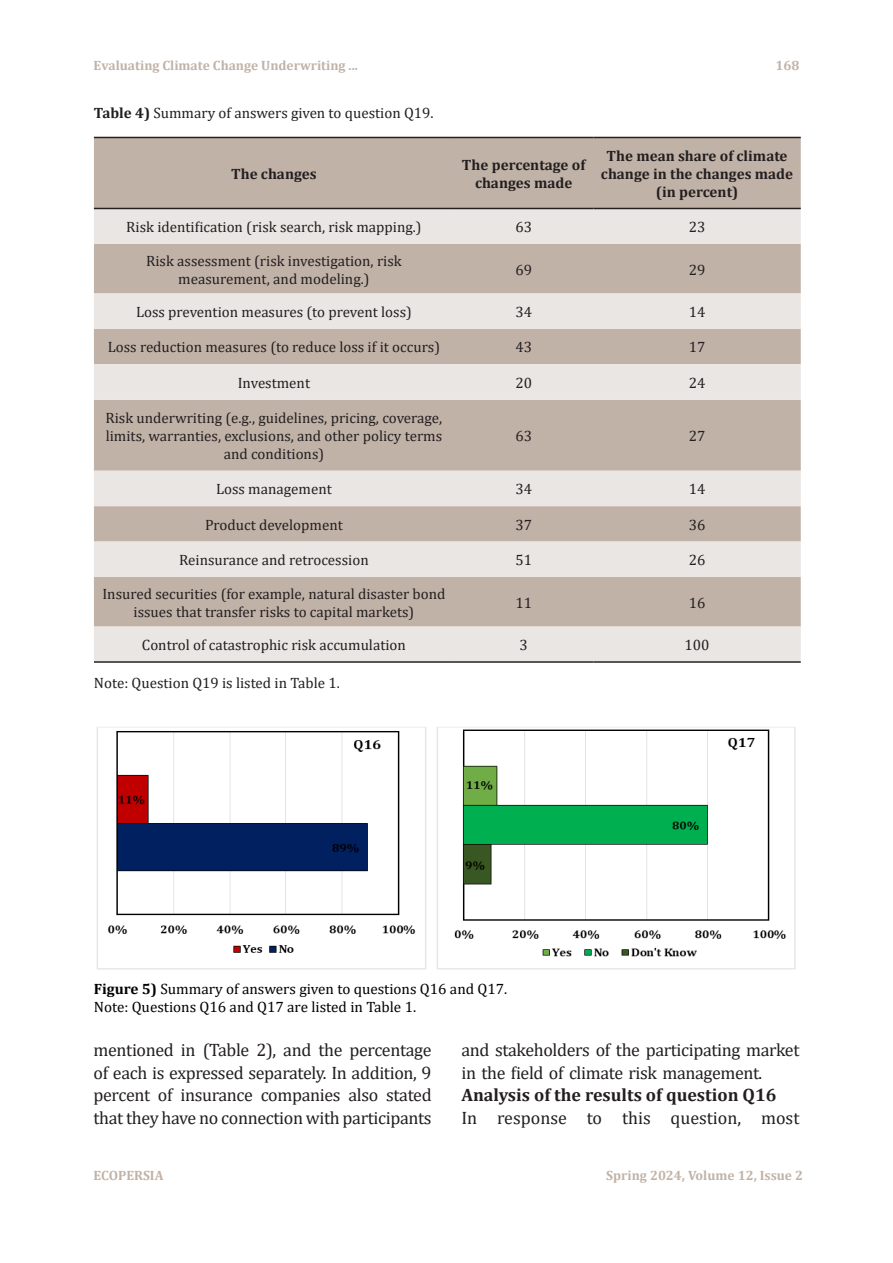
<style>
.page{position:relative;width:893px;height:1263px;background:#fff}
.page>*{position:absolute;margin:0;border:0;box-sizing:border-box;transform-origin:0 0}
.t1{font:18px/22.5px "Cambria";letter-spacing:-.02em;color:#231f20;text-align:justify}
.t2{font:700 18px "Cambria";color:#231f20}
.t3{font:18px "Cambria";color:#231f20}
.t4{font:15px/18px "Cambria";color:#231f20;text-align:center}
.Table_Caption{font:15px "Cambria";color:#000}
.t5{font:700 15px/18px "Cambria";color:#231f20;text-align:center}
.t6{font:700 13.5px "Cambria";color:#c1b2a7}
.s1{font-weight:700}
</style>
<div class="page">
<img style="left:97px;top:727px;width:699px;height:243px">
<div style="left:94px;top:138px;width:707px;height:70px;background:#c1b2a7"></div>
<svg style="left:94px;top:209px;width:707px;height:452px;background:#d4cac3"></svg>
<hr style="left:593px;top:137px;width:208px;height:1px;background:#231f20">
<hr style="left:454px;top:137px;width:139px;height:1px;background:#231f20">
<hr style="left:94px;top:137px;width:360px;height:1px;background:#231f20">
<hr style="left:593px;top:208px;width:208px;height:1px;background:#231f20">
<hr style="left:454px;top:208px;width:139px;height:1px;background:#231f20">
<hr style="left:94px;top:208px;width:360px;height:1px;background:#231f20">
<hr style="left:593px;top:661px;width:208px;height:2px;background:#231f20">
<hr style="left:454px;top:661px;width:139px;height:2px;background:#231f20">
<hr style="left:94px;top:661px;width:360px;height:2px;background:#231f20">
<p class="t6" style="left:94px;top:56px;width:266px">Evaluating Climate Change Underwriting ...</p>
<p class="t4" style="left:94px;top:104px;width:341px"><span class="s1">Table 4)</span> Summary of answers given to question Q19.</p>
<p class="t5" style="left:231px;top:164px;width:87px">The changes</p>
<p class="t4" style="left:126px;top:218px;width:297px">Risk identification (risk search, risk mapping (.</p>
<p class="t4" style="left:146px;top:251px;width:257px">Risk assessment (risk investigation, risk</p>
<p class="t4" style="left:178px;top:269px;width:193px">measurement, and modeling (.</p>
<p class="t4" style="left:136px;top:303px;width:277px">Loss prevention measures (to prevent loss(</p>
<p class="t4" style="left:108px;top:338px;width:334px">Loss reduction measures (to reduce loss itif occurs(</p>
<p class="t4" style="left:238px;top:374px;width:74px">Investment</p>
<p class="t4" style="left:106px;top:409px;width:338px">Risk underwriting ( g.e ., guidelines, pricing, coverage, limits, warranties, exclusions, and other policy terms and conditions(</p>
<p class="t4" style="left:216px;top:480px;width:117px">Loss management</p>
<p class="t4" style="left:205px;top:515px;width:139px">Product development</p>
<p class="t4" style="left:179px;top:551px;width:191px">Reinsurance and retrocession</p>
<p class="t4" style="left:102px;top:584px;width:344px">Insured securities (for example, natural disaster bond</p>
<p class="t4" style="left:134px;top:602px;width:282px">issues that transfer risks to capital markets(</p>
<p class="t4" style="left:142px;top:636px;width:266px">Control of catastrophic risk accumulation</p>
<p class="t4" style="left:94px;top:673px;width:247px">Note: Question Q19 is listed in Table 1.</p>
<p class="t6" style="left:775px;top:56px;width:25px">168</p>
<p class="t5" style="left:462px;top:155px;width:125px">The percentage of</p>
<p class="t5" style="left:475px;top:173px;width:99px">changes made</p>
<p class="t5" style="left:601px;top:146px;width:194px">The mean share of climate change in the changes made (in percent(</p>
<p class="t4" style="left:515px;top:218px;width:18px">63</p>
<p class="t4" style="left:689px;top:218px;width:18px">23</p>
<p class="t4" style="left:515px;top:260px;width:18px">69</p>
<p class="t4" style="left:689px;top:260px;width:18px">29</p>
<p class="t4" style="left:515px;top:303px;width:18px">34</p>
<p class="t4" style="left:689px;top:303px;width:18px">14</p>
<p class="t4" style="left:515px;top:338px;width:18px">43</p>
<p class="t4" style="left:689px;top:338px;width:18px">17</p>
<p class="t4" style="left:515px;top:374px;width:18px">20</p>
<p class="t4" style="left:689px;top:374px;width:18px">24</p>
<p class="t4" style="left:515px;top:427px;width:18px">63</p>
<p class="t4" style="left:689px;top:427px;width:18px">27</p>
<p class="t4" style="left:515px;top:480px;width:18px">34</p>
<p class="t4" style="left:689px;top:480px;width:18px">14</p>
<p class="t4" style="left:515px;top:515px;width:18px">37</p>
<p class="t4" style="left:689px;top:515px;width:18px">36</p>
<p class="t4" style="left:515px;top:551px;width:18px">51</p>
<p class="t4" style="left:689px;top:551px;width:18px">26</p>
<p class="t4" style="left:515px;top:593px;width:18px">11</p>
<p class="t4" style="left:689px;top:593px;width:18px">16</p>
<p class="t4" style="left:519px;top:636px;width:10px">3</p>
<p class="t4" style="left:685px;top:636px;width:26px">100</p>
<p class="Table_Caption" style="left:94px;top:980px;width:415px"><span class="s1">Figure 5)</span> Summary of answers given to questions Q16 and Q17.</p>
<p class="Table_Caption" style="left:94px;top:998px;width:324px">Note: Questions Q16 and Q17 are listed in Table 1.</p>
<p class="t1" style="left:94px;top:1039px;width:340px">mentioned in (Table , )2 and the percentage of each is expressed separately In. addition 9, percent of insurance companies also stated that they have no connection with participants</p>
<p class="t1" style="left:461px;top:1039px;width:340px">and stakeholders of the participating market in the field of climate risk management.</p>
<p class="t2" style="left:461px;top:1082px;width:316px">Analysis of the results of question Q16</p>
<p class="t1" style="left:761px;top:1106px;width:40px">most</p>
<p class="t1" style="left:622px;top:1106px;width:30px">this</p>
<p class="t1" style="left:461px;top:1106px;width:17px">In</p>
<p class="t3" style="left:671px;top:1107px;width:72px">question,</p>
<p class="t1" style="left:587px;top:1106px;width:17px">to</p>
<p class="t3" style="left:497px;top:1107px;width:71px">response</p>
<p class="t6" style="left:94px;top:1166px;width:71px">ECOPERSIA</p>
<p class="t6" style="left:606px;top:1166px;width:198px">Spring 2024, Volume 12, Issue 2</p>
</div>
